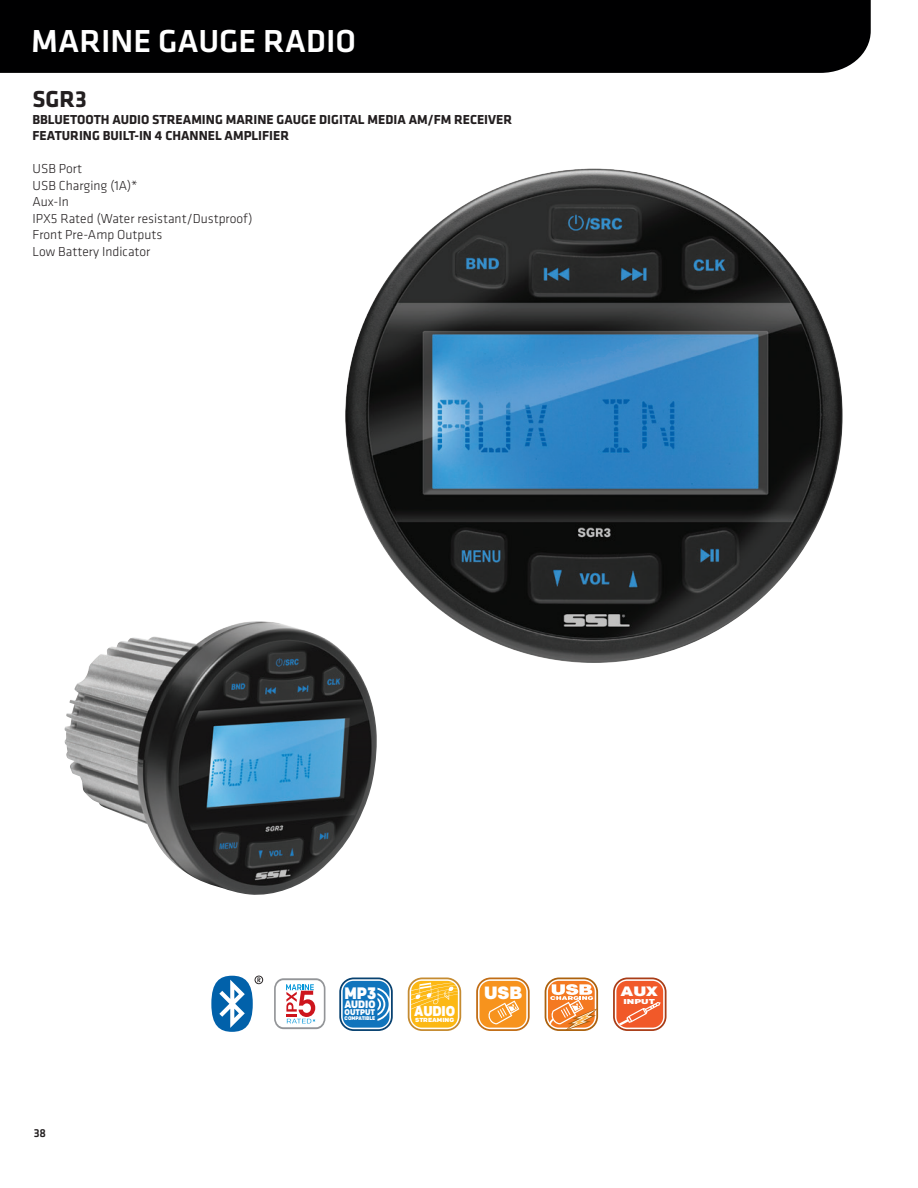
<style>
.page{position:relative;width:918px;height:1188px;background:#fff}
.page>*{position:absolute;margin:0;border:0;box-sizing:border-box;transform-origin:0 0}
.t1{font:500 33px "Klavika Basic";color:#fff}
.t2{font:700 24px "Klavika Basic";color:#231f20}
.t3{font:900 17.7px "Colfax";color:#fff;scale:1.04 1}
.t4{font:900 16.65px "Colfax";color:#fff;scale:.9 1}
.t5{font:900 14.25px "Colfax";color:#fff;scale:.9 1}
.t6{font:900 13.65px "Colfax";color:#fff;scale:1.3 1}
.t7{font:300 13.5px "Klavika Basic";color:#231f20}
.t8{font:700 13.5px "Klavika Basic";color:#231f20}
.t9{font:500 12px "Klavika Basic";color:#231f20}
.t10{font:900 10.65px "Colfax";color:#fff;scale:.9 1}
.t11{font:900 8.25px "Colfax";color:#fff;scale:.9 1}
.t12{font:900 7.05px "Colfax";color:#fff;scale:1.43 1}
.t13{font:900 5.85px "Colfax";color:#fff;scale:1.11 1}
.t14{font:900 5.4px "Colfax";color:#fff;scale:.9 1}
</style>
<div class="page">
<div style="left:0;top:0;width:871px;height:73px;background:#000001"></div>
<img style="left:64px;top:621px;width:313px;height:274px">
<img style="left:345px;top:168px;width:498px;height:495px">
<svg style="left:274px;top:978px;width:51px;height:51px"></svg>
<svg style="left:255px;top:976px;width:8px;height:8px"></svg>
<div style="left:211px;top:976px;width:42px;height:56px;background:#0161aa;border-radius:50%"></div>
<svg style="left:219px;top:980px;width:26px;height:48px"></svg>
<svg style="left:339px;top:978px;width:54px;height:53px;background:#418bc1"></svg>
<svg style="left:476px;top:978px;width:54px;height:53px;background:#f2a64d"></svg>
<svg style="left:408px;top:978px;width:53px;height:53px;background:#f6c24a"></svg>
<svg style="left:613px;top:978px;width:54px;height:53px;background:#eb7853"></svg>
<svg style="left:545px;top:978px;width:53px;height:53px"></svg>
<p class="t1" style="left:31px;top:18px;width:327px">MARINE GAUGE RADIO</p>
<p class="t2" style="left:33px;top:82px;width:56px">SGR3</p>
<p class="t8" style="left:33px;top:109px;width:481px">BBLUETOOTH AUDIO STREAMING MARINE GAUGE DIGITAL MEDIA AM/FM RECEIVER</p>
<p class="t8" style="left:33px;top:126px;width:258px">FEATURING BUILT-IN 4 CHANNEL AMPLIFIER</p>
<p class="t7" style="left:33px;top:160px;width:51px">USB Port</p>
<p class="t7" style="left:33px;top:177px;width:107px">USB Charging (1A)*</p>
<p class="t7" style="left:33px;top:193px;width:38px">Aux-In</p>
<p class="t7" style="left:33px;top:210px;width:222px">IPX5 Rated (Water resistant/Dustproof)</p>
<p class="t7" style="left:33px;top:226px;width:131px">Front Pre-Amp Outputs</p>
<p class="t7" style="left:33px;top:243px;width:119px">Low Battery Indicator</p>
<p class="t9" style="left:34px;top:1125px;width:14px">38</p>
<p class="t4" style="left:345px;top:983px;width:37px">MP3</p>
<h3 class="t3" style="left:484px;top:982px;width:38px">USB</h3>
<p class="t5" style="left:414px;top:1002px;width:47px">AUDIO</p>
<p class="t13" style="left:415px;top:1016px;width:37px">STREAMING</p>
<p class="t10" style="left:345px;top:998px;width:36px">AUDIO</p>
<p class="t11" style="left:345px;top:1007px;width:35px">OUTPUT</p>
<p class="t14" style="left:345px;top:1015px;width:36px">COMPATIBLE</p>
<p class="t6" style="left:620px;top:983px;width:30px">AUX</p>
<p class="t12" style="left:623px;top:997px;width:23px">INPUT</p>
</div>
